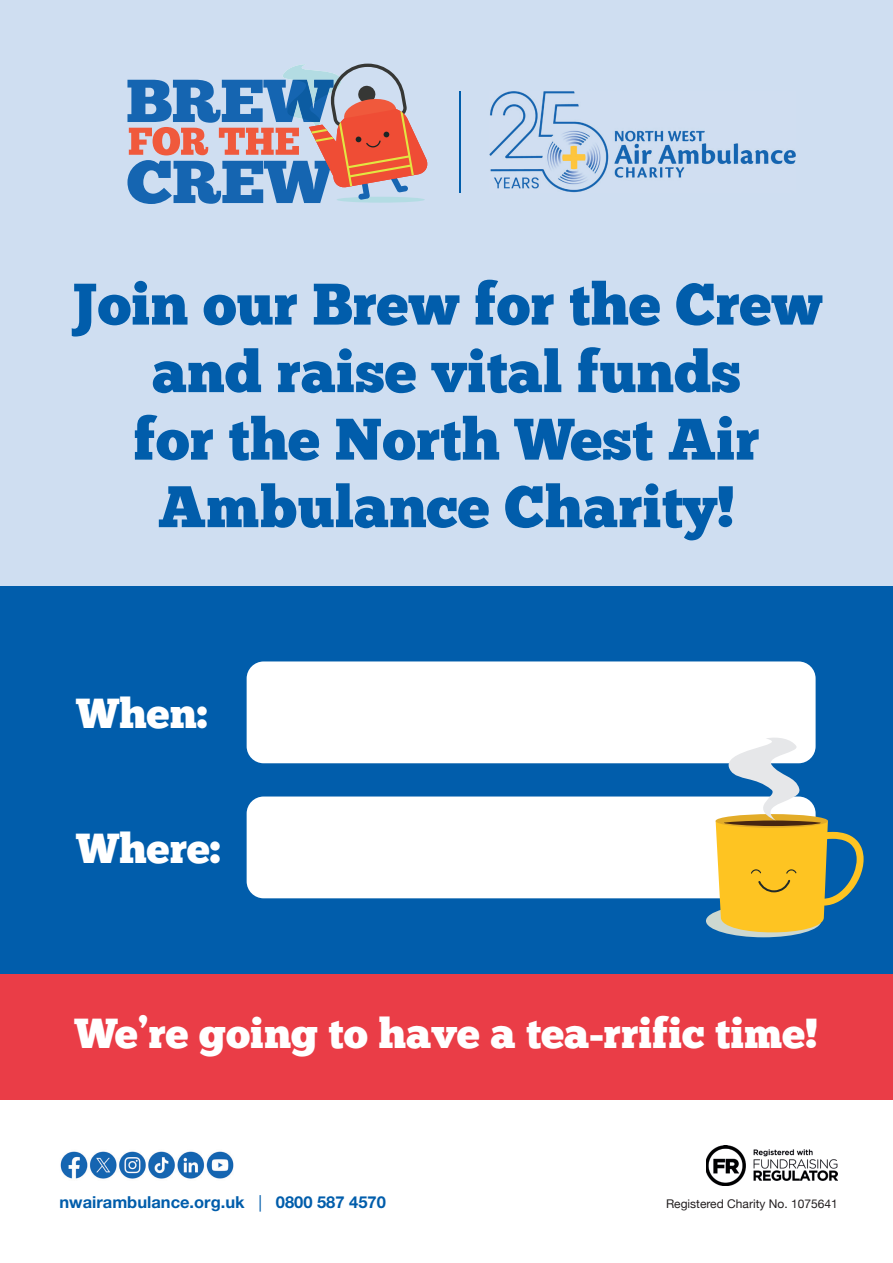
<style>
.page{position:relative;width:893px;height:1263px;background:#fff}
.page>*{position:absolute;margin:0;border:0;box-sizing:border-box;transform-origin:0 0}
.t1{font:58.5px/67.5px "Chunk Five";color:#015dab;text-align:center}
.t2{font:42px "Chunk Five";color:#fff}
.t3{font:700 16.5px "Helvetica Neue LT Std";color:#015dab}
.t4{font:12px "Helvetica Neue";color:#231f20}
.s1{font-family:"Helvetica Neue";font-weight:400}
</style>
<div class="page">
<div style="left:0;top:0;width:893px;height:1027px;background:#cfdef1"></div>
<img style="left:489px;top:91px;width:307px;height:101px">
<hr style="left:459px;top:91px;width:1px;height:101px;background:#015dab">
<svg style="left:127px;top:64px;width:301px;height:140px"></svg>
<div style="left:355px;top:136px;width:7px;height:6px;background:#1b2525;border-radius:50%"></div>
<div style="left:383px;top:131px;width:6px;height:7px;background:#1b2525;border-radius:50%"></div>
<div style="left:0;top:586px;width:893px;height:388px;background:#015dab"></div>
<div style="left:0;top:974px;width:893px;height:125px;background:#ea3d47"></div>
<div style="left:247px;top:661px;width:569px;height:102px;background:#fff;border-radius:17px"></div>
<div style="left:247px;top:796px;width:569px;height:102px;background:#fff;border-radius:17px"></div>
<div style="left:706px;top:904px;width:115px;height:33px;background:#cdd8d0;border-radius:50%"></div>
<svg style="left:714px;top:736px;width:150px;height:201px"></svg>
<img style="left:706px;top:1145px;width:132px;height:40px">
<img style="left:60px;top:1151px;width:174px;height:28px">
<p class="t1" style="left:71px;top:272px;width:753px">Join our Brew for the Crew and raise vital funds<br>for the North West Air<br>Ambulance Charity!</p>
<p class="t2" style="left:77px;top:687px;width:132px">When:</p>
<p class="t2" style="left:77px;top:822px;width:145px">Where:</p>
<p class="t2" style="left:75px;top:1007px;width:745px">We’re going to have a tea-rrific time!</p>
<p class="t3" style="left:60px;top:1191px;width:328px">nwairambulance.org.uk <span class="s1">|</span> 0800 587 4570</p>
<p class="t4" style="left:666px;top:1196px;width:173px">Registered Charity No. 1075641</p>
</div>
